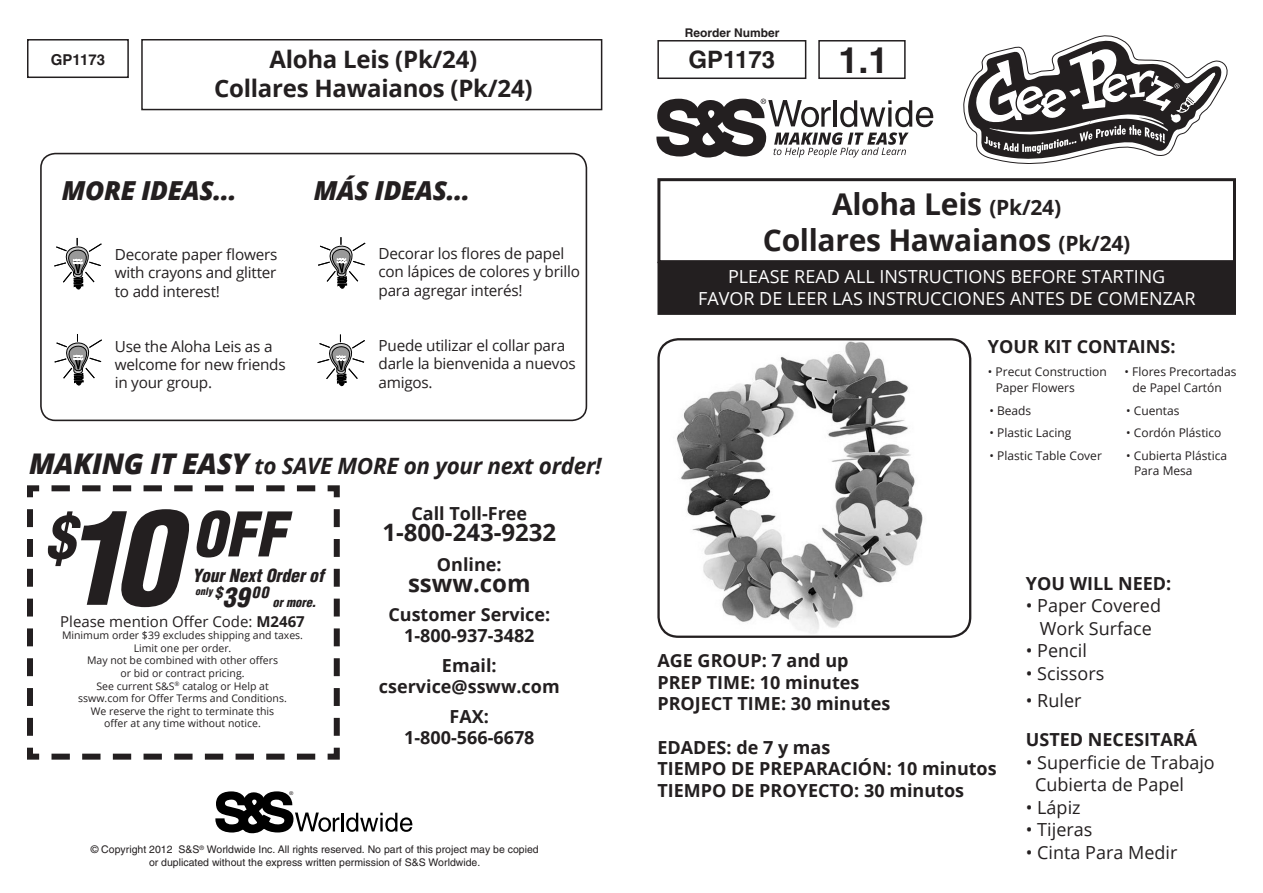
<style>
.page{position:relative;width:1263px;height:893px;background:#fff}
.page>*{position:absolute;margin:0;border:0;box-sizing:border-box;transform-origin:0 0}
.t1{font:italic 900 condensed 127.5px "Helvetica";color:#231f20}
.t2{font:italic 900 condensed 60px "Helvetica";color:#231f20}
.t3{font:700 36px "Helvetica";color:#231f20}
.t4{font:700 30px "Open Sans";letter-spacing:-.01em;color:#231f20}
.t5{font:italic 800 26.25px "Open Sans";letter-spacing:-.015em;color:#231f20}
.t6{font:700 24px "Open Sans";letter-spacing:-.01em;color:#231f20}
.t7{font:700 24px "Helvetica";color:#231f20}
.t8{font:italic 700 22.5px "Open Sans";letter-spacing:-.015em;color:#231f20}
.t9{font:700 18px/21px "Open Sans";color:#231f20;text-align:center}
.t10{font:18px/22.5px "Open Sans";color:#231f20}
.t11{font:18px "Open Sans";color:#fff}
.t12{font:italic 900 condensed 17.7px "Helvetica";color:#231f20}
.t13{font:italic 900 condensed 15.45px "Helvetica";color:#231f20}
.t14{font:15.3px/18.3px "Open Sans";letter-spacing:-.015em;color:#231f20}
.t15{font:15px "Open Sans";color:#231f20}
.t16{font:700 15px "Helvetica";color:#231f20}
.t17{font:italic 900 condensed 12.6px "Helvetica";color:#231f20}
.t18{font:12px "Open Sans";color:#231f20}
.t19{font:700 12px "Helvetica";color:#231f20}
.t20{font:10.5px/12.6px "Open Sans";color:#231f20;text-align:center}
.t21{font:10.5px/12.6px "Helvetica";color:#231f20;text-align:center}
.t22{font:italic 900 condensed 10.05px "Helvetica";color:#231f20}
.t23{font:5.1px "Helvetica";color:#231f20}
.s1{font-weight:800;font-size:28.5px}
.s2{font-size:26.4px}
.s3{font-weight:700}
.s4{font-size:21px}
</style>
<div class="page">
<div style="left:27px;top:39px;width:102px;height:39px;border:2px solid #231f20"></div>
<svg style="left:27px;top:485px;width:313px;height:275px"></svg>
<div style="left:657px;top:40px;width:149px;height:39px;border:2px solid #231f20"></div>
<div style="left:818px;top:40px;width:88px;height:39px;border:2px solid #231f20"></div>
<svg style="left:963px;top:35px;width:264px;height:129px"></svg>
<div style="left:657px;top:178px;width:579px;height:85px;border:3px solid #231f20"></div>
<div style="left:659px;top:263px;width:575px;height:50px;background:#231f20"></div>
<div style="left:657px;top:262px;width:579px;height:53px;border:3px solid #231f20"></div>
<svg style="left:656px;top:99px;width:277px;height:58px"></svg>
<div style="left:141px;top:39px;width:461px;height:71px;border:2px solid #231f20"></div>
<div style="left:40px;top:153px;width:547px;height:268px;border:2px solid #231f20;border-radius:14px"></div>
<svg style="left:54px;top:238px;width:48px;height:52px"></svg>
<img style="left:660px;top:341px;width:263px;height:294px">
<div style="left:657px;top:338px;width:314px;height:300px;border:2px solid #231f20;border-radius:20px"></div>
<svg style="left:215px;top:791px;width:197px;height:43px"></svg>
<svg style="left:318px;top:237px;width:48px;height:52px"></svg>
<svg style="left:54px;top:334px;width:48px;height:52px"></svg>
<svg style="left:317px;top:335px;width:48px;height:52px"></svg>
<p class="t19" style="left:685px;top:25px;width:96px">Reorder Number</p>
<p class="t16" style="left:51px;top:51px;width:56px">GP1173</p>
<p class="t7" style="left:688px;top:45px;width:88px">GP1173</p>
<p class="t3" style="left:838px;top:38px;width:52px">1.1</p>
<p class="t6" style="left:269px;top:42px;width:209px">Aloha Leis (Pk/24)</p>
<p class="t6" style="left:214px;top:71px;width:320px">Collares Hawaianos (Pk/24)</p>
<p class="t5" style="left:62px;top:171px;width:176px">MORE IDEAS...</p>
<p class="t14" style="left:115px;top:245px;width:164px;text-align:justify">Decorate paper flowers with crayons and glitter to add interest!</p>
<p class="t14" style="left:115px;top:336px;width:172px">Use the Aloha Leis as a welcome for new friends in your group.</p>
<p class="t5" style="left:314px;top:171px;width:158px">MÁS IDEAS...</p>
<p class="t14" style="left:379px;top:244px;width:187px">Decorar los flores de papel</p>
<p class="t14" style="left:379px;top:262px;width:203px">con lápices de colores y brillo para agregar interés!</p>
<p class="t14" style="left:379px;top:336px;width:199px">Puede utilizar el collar para darle la bienvenida a nuevos amigos.</p>
<p class="t8" style="left:29px;top:450px;width:574px"><span class="s1">MAKING IT EASY</span> to Save More on your next order!</p>
<p class="t1" style="left:63px;top:479px;width:116px">10</p>
<p class="t9" style="left:411px;top:503px;width:117px">Call Toll-Free</p>
<p class="t2" style="left:192px;top:497px;width:95px">OFF</p>
<p class="t2" style="left:45px;top:499px;width:31px">$</p>
<p class="t6" style="left:382px;top:515px;width:175px">1-800-243-9232</p>
<p class="t9" style="left:437px;top:553px;width:66px">Online:</p>
<p class="t6" style="left:408px;top:566px;width:124px">ssww.com</p>
<p class="t9" style="left:388px;top:604px;width:163px">Customer Service:<br>1-800-937-3482</p>
<p class="t9" style="left:379px;top:655px;width:182px">Email: cservice@ssww.com</p>
<p class="t9" style="left:404px;top:705px;width:132px">FAX:<br>1-800-566-6678</p>
<p class="t12" style="left:192px;top:564px;width:133px">Your Next Order of</p>
<p class="t13" style="left:215px;top:583px;width:55px">$<span class="s2">39</span>00</p>
<p class="t22" style="left:195px;top:585px;width:19px">only</p>
<p class="t17" style="left:272px;top:595px;width:45px">or more.</p>
<p class="t15" style="left:60px;top:611px;width:246px">Please mention Offer Code: <span class="s3">M2467</span></p>
<p class="t20" style="left:62px;top:629px;width:242px">Minimum order $39 excludes shipping and taxes.<br>Limit one per order.</p>
<p class="t20" style="left:87px;top:654px;width:193px">May not be combined with other offers or bid or contract pricing.</p>
<p class="t20" style="left:78px;top:679px;width:210px">See current S&amp;S<sup>®</sup> catalog or Help at ssww.com for Offer Terms and Conditions.</p>
<p class="t20" style="left:91px;top:704px;width:185px">We reserve the right to terminate this offer at any time without notice.</p>
<p class="t23" style="left:290px;top:790px;width:5px">®</p>
<p class="t21" style="left:91px;top:843px;width:449px">© Copyright 2012 S&amp;S<sup>®</sup> Worldwide Inc. All rights reserved. No part of this project may be copied or duplicated without the express written permission of S&amp;S Worldwide.</p>
<p class="t4" style="left:832px;top:183px;width:231px">Aloha Leis <span class="s4">(Pk/24)</span></p>
<p class="t4" style="left:763px;top:219px;width:369px">Collares Hawaianos <span class="s4">(Pk/24)</span></p>
<p class="t11" style="left:728px;top:264px;width:439px">PLEASE READ ALL INSTRUCTIONS BEFORE STARTING</p>
<p class="t11" style="left:698px;top:286px;width:499px">FAVOR DE LEER LAS INSTRUCCIONES ANTES DE COMENZAR</p>
<p class="t9" style="left:988px;top:336px;width:26px">Your</p>
<p class="t9" style="left:1044px;top:336px;width:46px">kit contains</p>
<p class="t9" style="left:1170px;top:336px;width:7px">:</p>
<p class="t18" style="left:988px;top:363px;width:120px">• Precut Construction</p>
<p class="t18" style="left:1124px;top:363px;width:113px">• Flores Precortadas</p>
<p class="t18" style="left:996px;top:379px;width:81px">Paper Flowers</p>
<p class="t18" style="left:989px;top:402px;width:43px">• Beads</p>
<p class="t18" style="left:989px;top:424px;width:83px">• Plastic Lacing</p>
<p class="t18" style="left:989px;top:447px;width:114px">• Plastic Table Cover</p>
<p class="t18" style="left:1132px;top:379px;width:91px">de Papel Cartón</p>
<p class="t18" style="left:1126px;top:402px;width:55px">• Cuentas</p>
<p class="t18" style="left:1126px;top:424px;width:97px">• Cordón Plástico</p>
<p class="t18" style="left:1126px;top:447px;width:102px">• Cubierta Plástica</p>
<p class="t18" style="left:1134px;top:462px;width:60px">Para Mesa</p>
<p class="t9" style="left:657px;top:650px;width:193px">AGE GROUP: 7 and up</p>
<p class="t9" style="left:657px;top:671px;width:203px">PREP TIME: 10 minutes</p>
<p class="t9" style="left:657px;top:693px;width:55px">Project</p>
<p class="t9" style="left:737px;top:693px;width:22px">Time</p>
<p class="t9" style="left:781px;top:693px;width:111px">: 30 minutes</p>
<p class="t9" style="left:657px;top:736px;width:175px">EDADES: de 7 y mas</p>
<p class="t9" style="left:657px;top:758px;width:341px">TIEMPO DE PREPARACIóN: 10 minutos</p>
<p class="t9" style="left:657px;top:779px;width:308px">TIEMPO DE PROYECTO: 30 minutos</p>
<p class="t9" style="left:1026px;top:572px;width:147px">You WILL NEED:</p>
<p class="t10" style="left:1026px;top:594px;width:137px">• Paper Covered</p>
<p class="t10" style="left:1040px;top:617px;width:114px">Work Surface</p>
<p class="t10" style="left:1026px;top:639px;width:63px">• Pencil</p>
<p class="t10" style="left:1026px;top:662px;width:80px">• Scissors</p>
<p class="t10" style="left:1026px;top:689px;width:57px">• Ruler</p>
<p class="t9" style="left:1026px;top:729px;width:173px">USTED NECESITARá</p>
<p class="t10" style="left:1035px;top:751px;width:181px;text-indent:-9px">• Superficie de Trabajo<br>Cubierta de Papel</p>
<p class="t10" style="left:1026px;top:796px;width:56px">• Lápiz</p>
<p class="t10" style="left:1026px;top:818px;width:68px">• Tijeras</p>
<p class="t10" style="left:1026px;top:841px;width:153px">• Cinta Para Medir</p>
</div>
